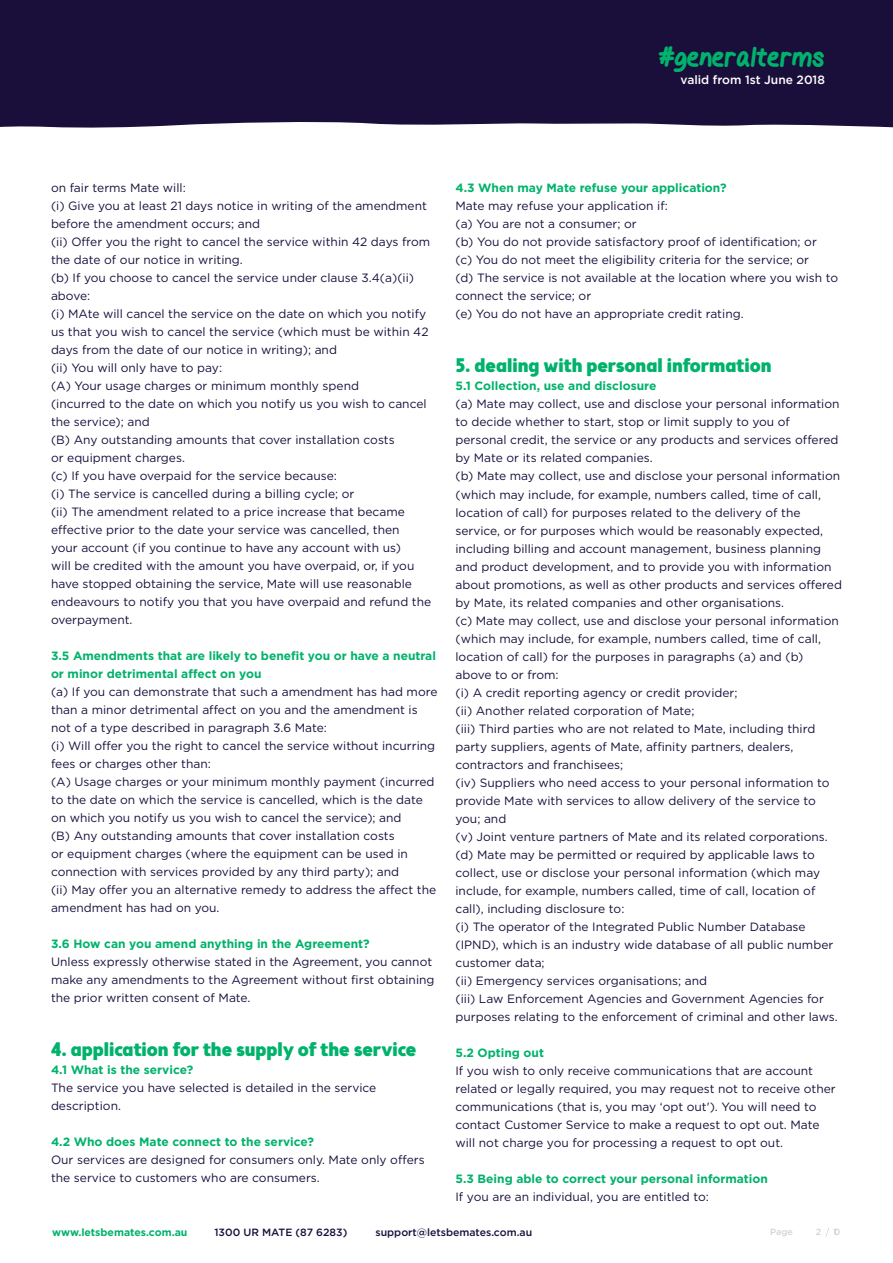
<style>
.page{position:relative;width:893px;height:1263px;background:#fff}
.page>*{position:absolute;margin:0;border:0;box-sizing:border-box;transform-origin:0 0}
.t1{font:800 26.55px "Gel Pen";color:#00b26b}
.t2{font:900 19.5px "Brooklyn Samuels Five";color:#00b26b}
.t3{font:12px/18px "Gotham";color:#1a0e3b}
.t4{font:700 12px/18px "Gotham";color:#00b26b}
.t5{font:500 12px "Gotham";color:#fff}
.t6{font:500 10.5px "Gotham";color:#1a0e3b}
.t7{font:700 10.5px "Gotham";color:#00b26b}
.t8{font:500 9px "Gotham";color:#d1d3d4}
</style>
<div class="page">
<svg style="left:825px;top:1227px;width:4px;height:10px"></svg>
<div style="left:0;top:0;width:893px;height:128px;background:#1a0e3b"></div>
<h1 class="t1" style="left:659px;top:44px;width:168px">#generalterms</h1>
<p class="t5" style="left:680px;top:72px;width:146px">valid from 1st June 2018</p>
<p class="t3" style="left:51px;top:178px;width:382px">on fair terms Mate will:<br>(i) Give you at least 21 days notice in writing of the amendment before the amendment occurs; and<br>(ii) Offer you the right to cancel the service within 42 days from the date of our notice in writing.<br>(b) If you choose to cancel the service under clause 3.4(a)(ii) above:<br>(i) MAte will cancel the service on the date on which you notify us that you wish to cancel the service (which must be within 42 days from the date of our notice in writing); and<br>(ii) You will only have to pay:<br>(A) Your usage charges or minimum monthly spend<br>(incurred to the date on which you notify us you wish to cancel the service); and<br>(B) Any outstanding amounts that cover installation costs<br>or equipment charges.<br>(c) If you have overpaid for the service because:<br>(i) The service is cancelled during a billing cycle; or<br>(ii) The amendment related to a price increase that became effective prior to the date your service was cancelled, then<br>your account (if you continue to have any account with us)<br>will be credited with the amount you have overpaid, or, if you have stopped obtaining the service, Mate will use reasonable endeavours to notify you that you have overpaid and refund the overpayment.</p>
<p class="t4" style="left:51px;top:646px;width:386px">3.5 Amendments that are likely to benefit you or have a neutral or minor detrimental affect on you</p>
<p class="t3" style="left:51px;top:682px;width:388px">(a) If you can demonstrate that such a amendment has had more than a minor detrimental affect on you and the amendment is not of a type described in paragraph 3.6 Mate:<br>(i) Will offer you the right to cancel the service without incurring fees or charges other than:<br>(A) Usage charges or your minimum monthly payment (incurred to the date on which the service is cancelled, which is the date on which you notify us you wish to cancel the service); and<br>(B) Any outstanding amounts that cover installation costs<br>or equipment charges (where the equipment can be used in connection with services provided by any third party); and<br>(ii) May offer you an alternative remedy to address the affect the amendment has had on you.</p>
<p class="t4" style="left:51px;top:934px;width:320px">3.6 How can you amend anything in the Agreement?</p>
<p class="t3" style="left:51px;top:952px;width:385px">Unless expressly otherwise stated in the Agreement, you cannot make any amendments to the Agreement without first obtaining the prior written consent of Mate.</p>
<h2 class="t2" style="left:51px;top:1037px;width:367px">4. application for the supply of the service</h2>
<p class="t4" style="left:51px;top:1060px;width:144px">4.1 What is the service?</p>
<p class="t3" style="left:51px;top:1078px;width:327px">The service you have selected is detailed in the service description.</p>
<p class="t4" style="left:51px;top:1132px;width:264px">4.2 Who does Mate connect to the service?</p>
<p class="t3" style="left:51px;top:1150px;width:375px">Our services are designed for consumers only. Mate only offers the service to customers who are consumers.</p>
<p class="t4" style="left:455px;top:179px;width:273px">4.3 When may Mate refuse your application?</p>
<p class="t3" style="left:455px;top:197px;width:384px">Mate may refuse your application if:<br>(a) You are not a consumer; or<br>(b) You do not provide satisfactory proof of identification; or<br>(c) You do not meet the eligibility criteria for the service; or<br>(d) The service is not available at the location where you wish to connect the service; or<br>(e) You do not have an appropriate credit rating.</p>
<h2 class="t2" style="left:455px;top:354px;width:318px">5. dealing with personal information</h2>
<p class="t4" style="left:455px;top:377px;width:202px">5.1 Collection, use and disclosure</p>
<p class="t3" style="left:455px;top:395px;width:388px">(a) Mate may collect, use and disclose your personal information to decide whether to start, stop or limit supply to you of personal credit, the service or any products and services offered by Mate or its related companies.<br>(b) Mate may collect, use and disclose your personal information (which may include, for example, numbers called, time of call, location of call) for purposes related to the delivery of the service, or for purposes which would be reasonably expected, including billing and account management, business planning and product development, and to provide you with information about promotions, as well as other products and services offered by Mate, its related companies and other organisations.<br>(c) Mate may collect, use and disclose your personal information (which may include, for example, numbers called, time of call, location of call) for the purposes in paragraphs (a) and (b) above to or from:<br>(i) A credit reporting agency or credit provider;<br>(ii) Another related corporation of Mate;<br>(iii) Third parties who are not related to Mate, including third party suppliers, agents of Mate, affinity partners, dealers, contractors and franchisees;<br>(iv) Suppliers who need access to your personal information to provide Mate with services to allow delivery of the service to you; and<br>(v) Joint venture partners of Mate and its related corporations. (d) Mate may be permitted or required by applicable laws to collect, use or disclose your personal information (which may include, for example, numbers called, time of call, location of call), including disclosure to:<br>(i) The operator of the Integrated Public Number Database (IPND), which is an industry wide database of all public number customer data;<br>(ii) Emergency services organisations; and<br>(iii) Law Enforcement Agencies and Government Agencies for purposes relating to the enforcement of criminal and other laws.</p>
<p class="t4" style="left:455px;top:1043px;width:90px">5.2 Opting out</p>
<p class="t3" style="left:455px;top:1061px;width:382px">If you wish to only receive communications that are account related or legally required, you may request not to receive other communications (that is, you may ‘opt out'). You will need to contact Customer Service to make a request to opt out. Mate will not charge you for processing a request to opt out.</p>
<p class="t4" style="left:455px;top:1169px;width:314px">5.3 Being able to correct your personal information</p>
<p class="t3" style="left:455px;top:1187px;width:255px">If you are an individual, you are entitled to:</p>
<p class="t7" style="left:52px;top:1225px;width:137px">www.letsbemates.com.au</p>
<p class="t6" style="left:214px;top:1225px;width:134px">1300 UR MATE (87 6283)</p>
<p class="t6" style="left:375px;top:1225px;width:158px">support@letsbemates.com.au</p>
<p class="t8" style="left:770px;top:1225px;width:24px">Page</p>
<p class="t8" style="left:816px;top:1225px;width:7px">2</p>
<p class="t8" style="left:833px;top:1225px;width:8px">10</p>
</div>
